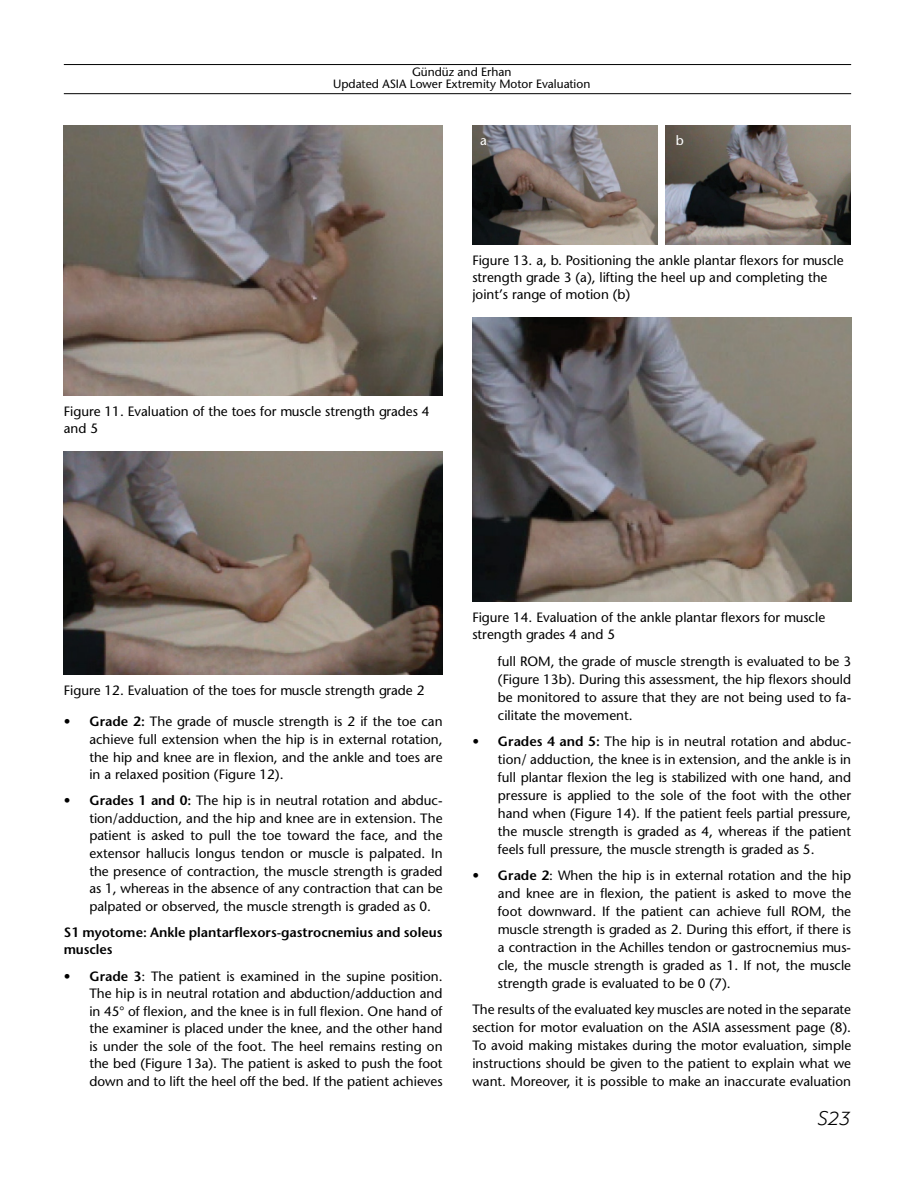
<style>
.page{position:relative;width:915px;height:1191px;background:#fff}
.page>*{position:absolute;margin:0;border:0;box-sizing:border-box;transform-origin:0 0}
.t1{font:19.5px "Formata Light Ita Tr";color:#000}
.t2{font:13.5px/17.9px "Stone Sans Normal Tr";color:#000;text-align:justify}
.t3{font:700 13.5px/17.5px "Stone Sans";color:#000}
.t4{font:13.5px "Stone Sans Normal Tr";color:#fff}
.t5{font:12px/12px "Stone Sans Normal Tr";color:#000;text-align:center}
.s1{font-family:"Stone Sans";font-weight:700}
</style>
<div class="page">
<hr style="left:64px;top:93px;width:786px;height:1px;background:#000">
<hr style="left:64px;top:64px;width:786px;height:1px;background:#000">
<img style="left:64px;top:451px;width:378px;height:223px">
<img style="left:472px;top:318px;width:378px;height:283px">
<img style="left:64px;top:126px;width:378px;height:269px">
<img style="left:472px;top:126px;width:185px;height:118px">
<img style="left:665px;top:126px;width:185px;height:118px">
<p class="t5" style="left:333px;top:66px;width:259px">Gündüz and Erhan<br>Updated ASIA Lower Extremity Motor Evaluation</p>
<p class="t4" style="left:480px;top:132px;width:8px">a</p>
<p class="t4" style="left:675px;top:132px;width:10px">b</p>
<p class="t2" style="left:64px;top:402px;width:367px;line-height:17.2px">Figure 11. Evaluation of the toes for muscle strength grades 4 and 5</p>
<p class="t2" style="left:472px;top:251px;width:372px;line-height:17.2px;text-align:left">Figure 13. a, b. Positioning the ankle plantar flexors for muscle strength grade 3 (a), lifting the heel up and completing the joint’s range of motion (b)</p>
<p class="t2" style="left:64px;top:681px;width:362px">Figure 12. Evaluation of the toes for muscle strength grade 2</p>
<p class="t2" style="left:89px;top:713px;width:354px;text-indent:-26px">• <span class="s1">Grade 2:</span> The grade of muscle strength is 2 if the toe can achieve full extension when the hip is in external rotation, the hip and knee are in flexion, and the ankle and toes are in a relaxed position (Figure 12).</p>
<p class="t2" style="left:89px;top:791px;width:354px;text-indent:-26px">• <span class="s1">Grades 1 and 0:</span> The hip is in neutral rotation and abduc&shy;tion/adduction, and the hip and knee are in extension. The patient is asked to pull the toe toward the face, and the extensor hallucis longus tendon or muscle is palpated. In the presence of contraction, the muscle strength is graded as 1, whereas in the absence of any contraction that can be palpated or observed, the muscle strength is graded as 0.</p>
<p class="t3" style="left:64px;top:923px;width:380px">S1 myotome: Ankle plantarflexors-gastrocnemius and soleus muscles</p>
<p class="t2" style="left:89px;top:967px;width:354px;text-indent:-26px">• <span class="s1">Grade 3</span>: The patient is examined in the supine position.<br>The hip is in neutral rotation and abduction/adduction and in 45° of flexion, and the knee is in full flexion. One hand of the examiner is placed under the knee, and the other hand is under the sole of the foot. The heel remains resting on the bed (Figure 13a). The patient is asked to push the foot down and to lift the heel off the bed. If the patient achieves</p>
<p class="t2" style="left:472px;top:608px;width:354px;line-height:17.2px">Figure 14. Evaluation of the ankle plantar flexors for muscle strength grades 4 and 5</p>
<p class="t2" style="left:497px;top:652px;width:354px">full ROM, the grade of muscle strength is evaluated to be 3 (Figure 13b). During this assessment, the hip flexors should be monitored to assure that they are not being used to fa&shy;cilitate the movement.</p>
<p class="t2" style="left:497px;top:732px;width:354px;text-indent:-26px">• <span class="s1">Grades 4 and 5:</span> The hip is in neutral rotation and abduc&shy;tion/ adduction, the knee is in extension, and the ankle is in full plantar flexion the leg is stabilized with one hand, and pressure is applied to the sole of the foot with the other hand when (Figure 14). If the patient feels partial pressure, the muscle strength is graded as 4, whereas if the patient feels full pressure, the muscle strength is graded as 5.</p>
<p class="t2" style="left:497px;top:866px;width:354px;text-indent:-26px">• <span class="s1">Grade 2</span>: When the hip is in external rotation and the hip and knee are in flexion, the patient is asked to move the foot downward. If the patient can achieve full ROM, the muscle strength is graded as 2. During this effort, if there is a contraction in the Achilles tendon or gastrocnemius mus&shy;cle, the muscle strength is graded as 1. If not, the muscle strength grade is evaluated to be 0 (7).</p>
<p class="t2" style="left:472px;top:1000px;width:380px">The results of the evaluated key muscles are noted in the separate section for motor evaluation on the ASIA assessment page (8).<br>To avoid making mistakes during the motor evaluation, simple instructions should be given to the patient to explain what we want. Moreover, it is possible to make an inaccurate evaluation</p>
<h1 class="t1" style="left:817px;top:1106px;width:34px">S23</h1>
</div>
